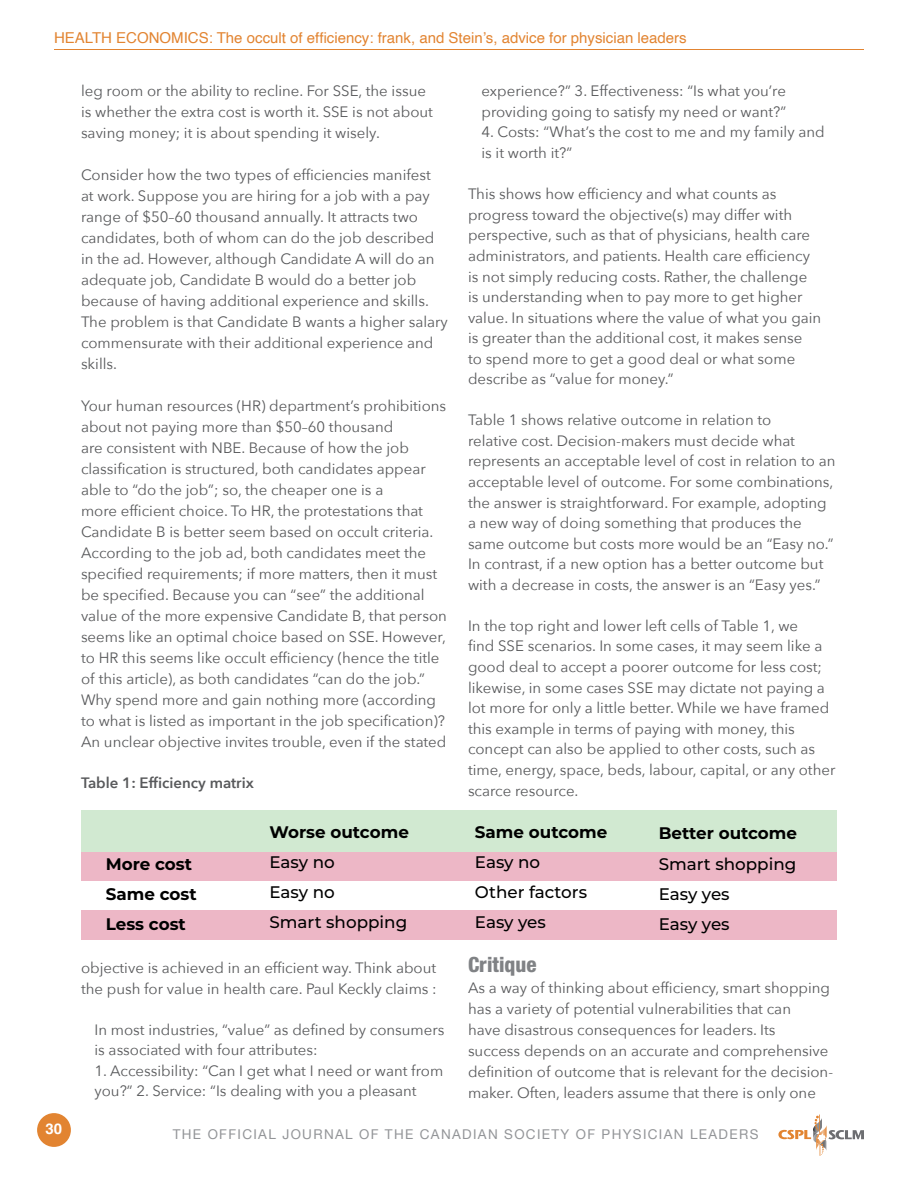
<style>
.page{position:relative;width:918px;height:1188px;background:#fff}
.page>*{position:absolute;margin:0;border:0;box-sizing:border-box;transform-origin:0 0}
.t1{font:800 condensed 21px "Helvetica Neue LT Pro";color:#808285}
.t2{font:500 16.8px/30.2px "Montserrat";color:#000}
.t3{font:700 16.8px/30.2px "Montserrat";color:#000}
.t4{font:15px/21px "Avenir Next";color:#58595b}
.t5{font:15px "Helvetica";color:#e28431}
.t6{font:600 15px "Avenir Next";color:#58595b}
.t7{font:700 15px "Helvetica";color:#fff}
.t8{font:13.5px "Helvetica Neue";letter-spacing:.1em;color:#939598}
</style>
<div class="page">
<svg style="left:778px;top:1114px;width:86px;height:42px"></svg>
<div style="left:37px;top:1113px;width:34px;height:34px;background:#e28431;border-radius:50%"></div>
<hr style="left:54px;top:49px;width:810px;height:1px;background:#e28431">
<div style="left:81px;top:911px;width:756px;height:29px;background:#edb7c6"></div>
<div style="left:81px;top:851px;width:756px;height:29px;background:#edb7c6"></div>
<div style="left:81px;top:810px;width:756px;height:41px;background:#d1e9d1"></div>
<p class="t5" style="left:54px;top:26px;width:634px">HEALTH ECONOMICS: The occult of efficiency: frank, and Stein’s, advice for physician leaders</p>
<p class="t4" style="left:81px;top:80px;width:354px">leg room or the ability to recline. For SSE, the issue is whether the extra cost is worth it. SSE is not about saving money; it is about spending it wisely.</p>
<p class="t4" style="left:81px;top:164px;width:368px">Consider how the two types of efficiencies manifest<br>at work. Suppose you are hiring for a job with a pay range of $50–60 thousand annually. It attracts two candidates, both of whom can do the job described in the ad. However, although Candidate A will do an adequate job, Candidate B would do a better job because of having additional experience and skills.<br>The problem is that Candidate B wants a higher salary commensurate with their additional experience and skills.</p>
<p class="t4" style="left:81px;top:395px;width:367px">Your human resources (HR) department’s prohibitions about not paying more than $50–60 thousand<br>are consistent with NBE. Because of how the job classification is structured, both candidates appear able to “do the job”; so, the cheaper one is a<br>more efficient choice. To HR, the protestations that Candidate B is better seem based on occult criteria.<br>According to the job ad, both candidates meet the specified requirements; if more matters, then it must be specified. Because you can “see” the additional value of the more expensive Candidate B, that person seems like an optimal choice based on SSE. However, to HR this seems like occult efficiency (hence the title of this article), as both candidates “can do the job.” Why spend more and gain nothing more (according to what is listed as important in the job specification)?<br>An unclear objective invites trouble, even if the stated</p>
<p class="t4" style="left:482px;top:80px;width:306px">experience?” 3. Effectiveness: “Is what you’re providing going to satisfy my need or want?”</p>
<p class="t4" style="left:482px;top:121px;width:345px">4. Costs: “What’s the cost to me and my family and is it worth it?”</p>
<p class="t4" style="left:468px;top:183px;width:355px;line-height:20.5px">This shows how efficiency and what counts as progress toward the objective(s) may differ with perspective, such as that of physicians, health care administrators, and patients. Health care efficiency is not simply reducing costs. Rather, the challenge is understanding when to pay more to get higher value. In situations where the value of what you gain is greater than the additional cost, it makes sense<br>to spend more to get a good deal or what some describe as “value for money.”</p>
<p class="t4" style="left:468px;top:409px;width:369px;line-height:20.5px">Table 1 shows relative outcome in relation to<br>relative cost. Decision-makers must decide what represents an acceptable level of cost in relation to an acceptable level of outcome. For some combinations, the answer is straightforward. For example, adopting a new way of doing something that produces the same outcome but costs more would be an “Easy no.” In contrast, if a new option has a better outcome but with a decrease in costs, the answer is an “Easy yes.”</p>
<p class="t4" style="left:468px;top:615px;width:369px;line-height:20.5px">In the top right and lower left cells of Table 1, we<br>find SSE scenarios. In some cases, it may seem like a good deal to accept a poorer outcome for less cost; likewise, in some cases SSE may dictate not paying a lot more for only a little better. While we have framed this example in terms of paying with money, this concept can also be applied to other costs, such as time, energy, space, beds, labour, capital, or any other scarce resource.</p>
<p class="t6" style="left:81px;top:770px;width:174px">Table 1: Efficiency matrix</p>
<p class="t3" style="left:106px;top:848px;width:92px">More cost<br>Same cost<br>Less cost</p>
<p class="t3" style="left:270px;top:816px;width:141px">Worse outcome</p>
<p class="t2" style="left:270px;top:846px;width:139px">Easy no<br>Easy no<br>Smart shopping</p>
<p class="t4" style="left:81px;top:957px;width:357px;line-height:20.5px">objective is achieved in an efficient way. Think about the push for value in health care. Paul Keckly claims :</p>
<p class="t4" style="left:94px;top:1019px;width:352px;line-height:20.5px">In most industries, “value” as defined by consumers is associated with four attributes:</p>
<p class="t4" style="left:94px;top:1060px;width:350px;line-height:20.5px">1. Accessibility: “Can I get what I need or want from you?” 2. Service: “Is dealing with you a pleasant</p>
<p class="t3" style="left:475px;top:816px;width:134px">Same outcome</p>
<p class="t2" style="left:475px;top:846px;width:114px">Easy no<br>Other factors<br>Easy yes</p>
<p class="t3" style="left:659px;top:818px;width:140px">Better outcome</p>
<p class="t2" style="left:659px;top:848px;width:139px">Smart shopping<br>Easy yes<br>Easy yes</p>
<h1 class="t1" style="left:468px;top:952px;width:70px">Critique</h1>
<p class="t4" style="left:468px;top:977px;width:367px">As a way of thinking about efficiency, smart shopping has a variety of potential vulnerabilities that can<br>have disastrous consequences for leaders. Its<br>success depends on an accurate and comprehensive definition of outcome that is relevant for the decision&shy;maker. Often, leaders assume that there is only one</p>
<p class="t7" style="left:46px;top:1120px;width:18px">30</p>
<p class="t8" style="left:173px;top:1124px;width:587px">THE OFFICIAL JOURNAL OF THE CANADIAN SOCIETY OF PHYSICIAN LEADERS</p>
</div>
